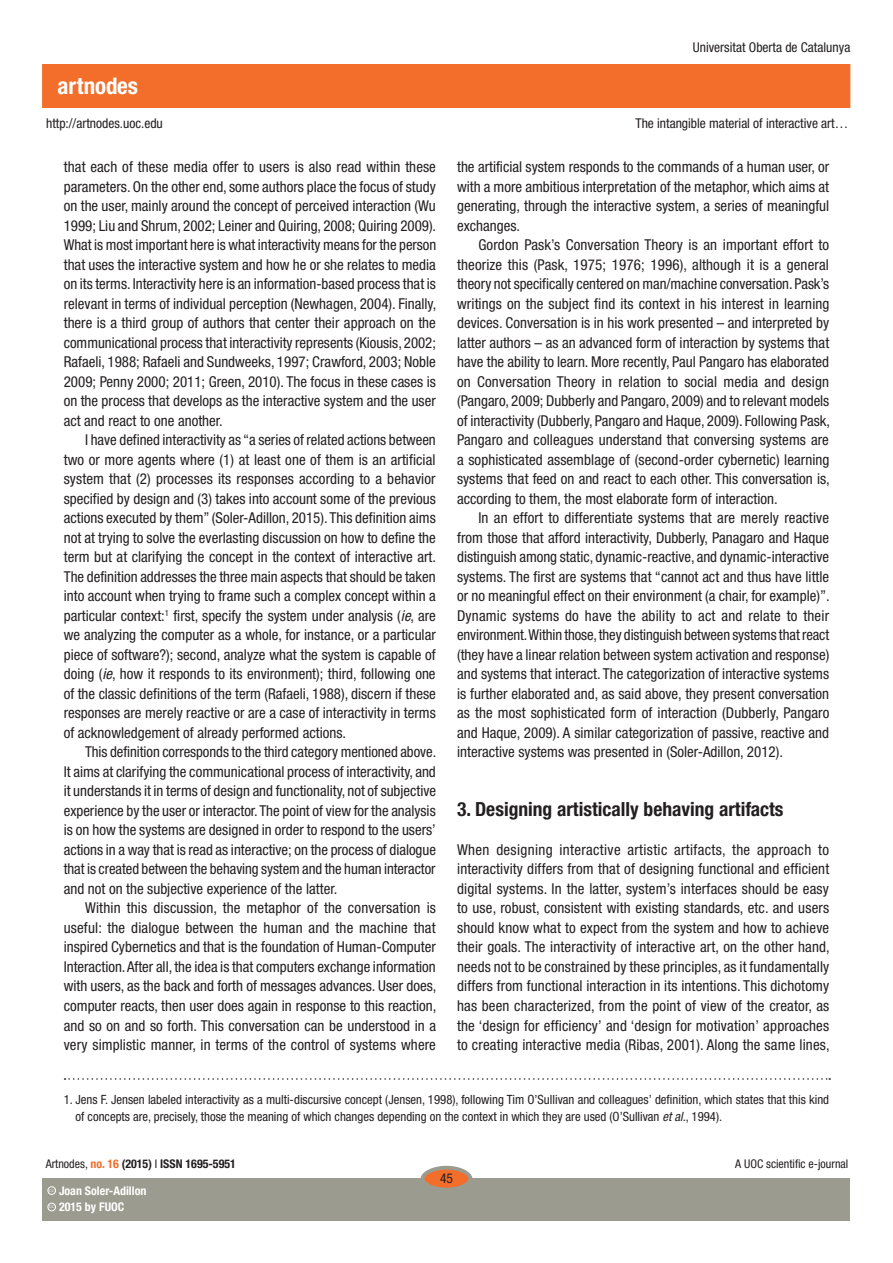
<style>
.page{position:relative;width:893px;height:1263px;background:#fff}
.page>*{position:absolute;margin:0;border:0;box-sizing:border-box;transform-origin:0 0}
.t1{font:700 condensed 22.95px "Helvetica Neue LT Std";color:#fff}
.t2{font:700 condensed 19.5px "Helvetica Neue LT Std";color:#231f20}
.t3{font:condensed 15px/19.5px "Helvetica Neue LT Std";color:#231f20;text-align:justify}
.t4{font:condensed 13.5px "Helvetica Neue LT Std";color:#231f20}
.t5{font:condensed 12.75px/16.5px "Helvetica Neue LT Std";color:#231f20}
.t6{font:700 condensed 12px "Helvetica Neue LT Std";color:#231f20}
.t7{font:700 condensed 12px "Helvetica Neue LT Std";color:#fff}
.t8{font:condensed 12px "Helvetica Neue LT Std";color:#231f20}
.t9{font:600 3.9px "Adobe Caslon Pro";color:#fff}
.s1{font-style:italic}
.s2{font-weight:400}
.s3{color:#f36e2a}
</style>
<div class="page">
<div style="left:43px;top:65px;width:807px;height:42px;background:#f36e2a"></div>
<div style="left:43px;top:1178px;width:807px;height:42px;background:#9b9b90"></div>
<div style="left:422px;top:1168px;width:48px;height:21px;background:#f36e2a;border-radius:50%"></div>
<div style="left:421px;top:1166px;width:51px;height:25px;border:4px solid #9b9b90;border-radius:50%"></div>
<div style="left:48px;top:1186px;width:8px;height:8px;border:1px solid #fff;border-radius:50%"></div>
<div style="left:48px;top:1203px;width:8px;height:8px;border:1px solid #fff;border-radius:50%"></div>
<svg style="left:65px;top:1078px;width:765px;height:2px"></svg>
<h1 class="t1" style="left:58px;top:72px;width:82px">artnodes</h1>
<p class="t4" style="left:693px;top:40px;width:159px">Universitat Oberta de Catalunya</p>
<p class="t4" style="left:46px;top:115px;width:118px">http://artnodes.uoc.edu</p>
<p class="t4" style="left:635px;top:115px;width:214px">The intangible material of interactive art…</p>
<p class="t3" style="left:64px;top:157px;width:374px">that each of these media offer to users is also read within these parameters. On the other end, some authors place the focus of study on the user, mainly around the concept of perceived interaction (Wu 1999; Liu and Shrum, 2002; Leiner and Quiring, 2008; Quiring 2009).<br>What is most important here is what interactivity means for the person that uses the interactive system and how he or she relates to media on its terms. Interactivity here is an information-based process that is relevant in terms of individual perception (Newhagen, 2004). Finally, there is a third group of authors that center their approach on the communicational process that interactivity represents (Kiousis, 2002; Rafaeli, 1988; Rafaeli and Sundweeks, 1997; Crawford, 2003; Noble 2009; Penny 2000; 2011; Green, 2010). The focus in these cases is on the process that develops as the interactive system and the user act and react to one another.</p>
<p class="t3" style="left:64px;top:430px;width:374px;text-indent:21px">I have defined interactivity as “a series of related actions between two or more agents where (1) at least one of them is an artificial system that (2) processes its responses according to a behavior specified by design and (3) takes into account some of the previous actions executed by them” (Soler-Adillon, 2015). This definition aims not at trying to solve the everlasting discussion on how to define the term but at clarifying the concept in the context of interactive art.<br>The definition addresses the three main aspects that should be taken into account when trying to frame such a complex concept within a particular context:<sup>1</sup> first, specify the system under analysis (<span class="s1">ie</span>, are we analyzing the computer as a whole, for instance, or a particular piece of software?); second, analyze what the system is capable of doing (<span class="s1">ie</span>, how it responds to its environment); third, following one of the classic definitions of the term (Rafaeli, 1988), discern if these responses are merely reactive or are a case of interactivity in terms of acknowledgement of already performed actions.</p>
<p class="t3" style="left:64px;top:742px;width:374px;text-indent:21px">This definition corresponds to the third category mentioned above.<br>It aims at clarifying the communicational process of interactivity, and it understands it in terms of design and functionality, not of subjective experience by the user or interactor. The point of view for the analysis is on how the systems are designed in order to respond to the users’ actions in a way that is read as interactive; on the process of dialogue that is created between the behaving system and the human interactor and not on the subjective experience of the latter.</p>
<p class="t3" style="left:64px;top:898px;width:374px;text-indent:21px">Within this discussion, the metaphor of the conversation is useful: the dialogue between the human and the machine that inspired Cybernetics and that is the foundation of Human-Computer Interaction. After all, the idea is that computers exchange information with users, as the back and forth of messages advances. User does, computer reacts, then user does again in response to this reaction, and so on and so forth. This conversation can be understood in a very simplistic manner, in terms of the control of systems where</p>
<p class="t3" style="left:457px;top:157px;width:374px">the artificial system responds to the commands of a human user, or with a more ambitious interpretation of the metaphor, which aims at generating, through the interactive system, a series of meaningful exchanges.</p>
<p class="t3" style="left:457px;top:235px;width:374px;text-indent:21px">Gordon Pask’s Conversation Theory is an important effort to theorize this (Pask, 1975; 1976; 1996), although it is a general theory not specifically centered on man/machine conversation. Pask’s writings on the subject find its context in his interest in learning devices. Conversation is in his work presented – and interpreted by latter authors – as an advanced form of interaction by systems that have the ability to learn. More recently, Paul Pangaro has elaborated on Conversation Theory in relation to social media and design (Pangaro, 2009; Dubberly and Pangaro, 2009) and to relevant models of interactivity (Dubberly, Pangaro and Haque, 2009). Following Pask, Pangaro and colleagues understand that conversing systems are a sophisticated assemblage of (second-order cybernetic) learning systems that feed on and react to each other. This conversation is, according to them, the most elaborate form of interaction.</p>
<p class="t3" style="left:457px;top:508px;width:374px;text-indent:21px">In an effort to differentiate systems that are merely reactive from those that afford interactivity, Dubberly, Panagaro and Haque distinguish among static, dynamic-reactive, and dynamic-interactive systems. The first are systems that “cannot act and thus have little or no meaningful effect on their environment (a chair, for example)”.<br>Dynamic systems do have the ability to act and relate to their environment. Within those, they distinguish between systems that react (they have a linear relation between system activation and response) and systems that interact. The categorization of interactive systems is further elaborated and, as said above, they present conversation as the most sophisticated form of interaction (Dubberly, Pangaro and Haque, 2009). A similar categorization of passive, reactive and interactive systems was presented in (Soler-Adillon, 2012).</p>
<h2 class="t2" style="left:457px;top:797px;width:328px">3. Designing artistically behaving artifacts</h2>
<p class="t3" style="left:457px;top:840px;width:374px">When designing interactive artistic artifacts, the approach to interactivity differs from that of designing functional and efficient digital systems. In the latter, system’s interfaces should be easy to use, robust, consistent with existing standards, etc. and users should know what to expect from the system and how to achieve their goals. The interactivity of interactive art, on the other hand, needs not to be constrained by these principles, as it fundamentally differs from functional interaction in its intentions. This dichotomy has been characterized, from the point of view of the creator, as the ‘design for efficiency’ and ‘design for motivation’ approaches to creating interactive media (Ribas, 2001). Along the same lines,</p>
<p class="t5" style="left:76px;top:1091px;width:755px;text-indent:-12px">1. Jens F. Jensen labeled interactivity as a multi-discursive concept (Jensen, 1998), following Tim O’Sullivan and colleagues’ definition, which states that this kind of concepts are, precisely, those the meaning of which changes depending on the context in which they are used (O’Sullivan <span class="s1">et al.</span>, 1994).</p>
<p class="t6" style="left:46px;top:1157px;width:192px"><span class="s2">Artnodes,</span> <span class="s3">no. 16</span> (2015) <span class="s2">I</span> ISSN 1695-5951</p>
<p class="t8" style="left:735px;top:1157px;width:115px">A UOC scientific e-journal</p>
<p class="t9" style="left:49px;top:1188px;width:7px">CC</p>
<p class="t7" style="left:59px;top:1183px;width:89px">Joan Soler-Adillon</p>
<p class="t9" style="left:49px;top:1205px;width:7px">CC</p>
<p class="t7" style="left:59px;top:1200px;width:67px">2015 by FUOC</p>
<p class="t4" style="left:440px;top:1171px;width:14px">45</p>
</div>
